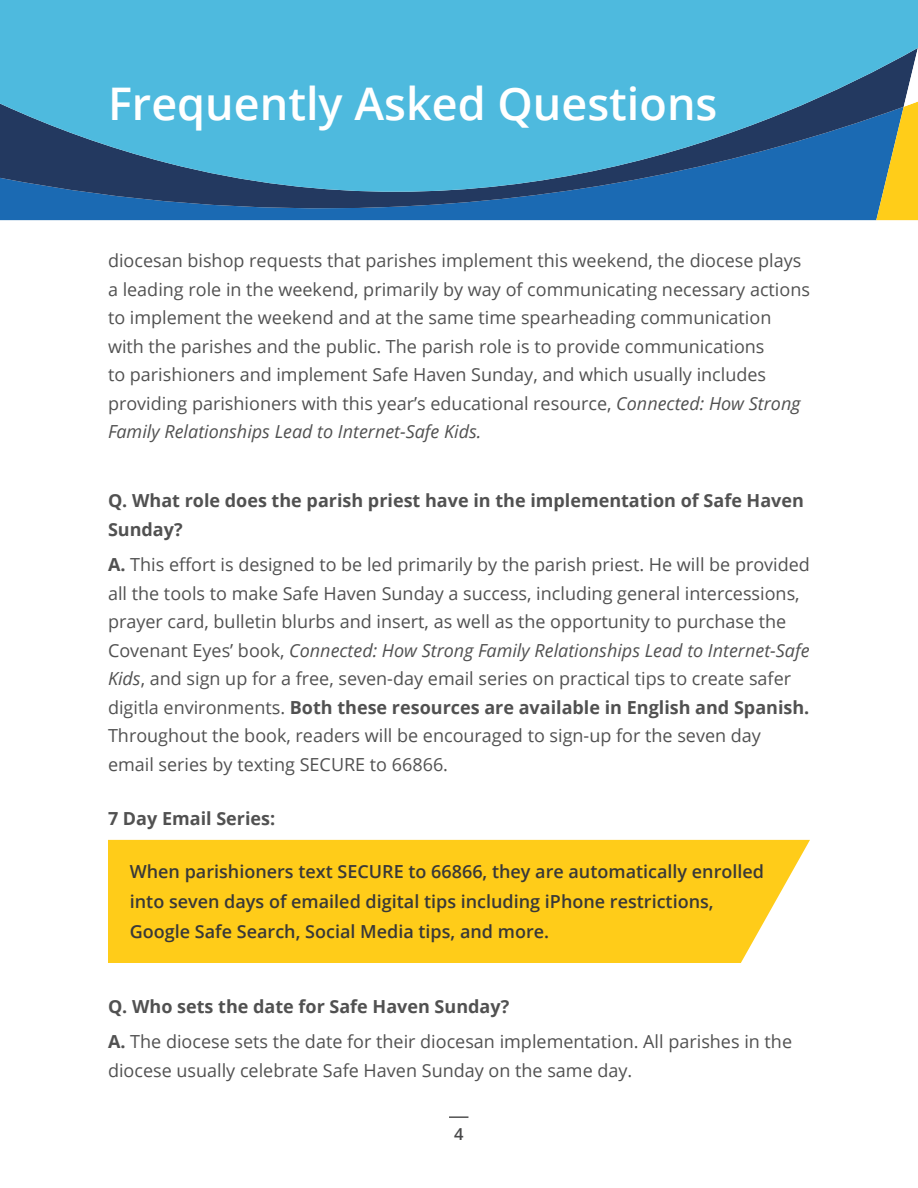
<style>
.page{position:relative;width:918px;height:1188px;background:#fff}
.page>*{position:absolute;margin:0;border:0;box-sizing:border-box;transform-origin:0 0}
.t1{font:600 45px "Open Sans";color:#fff}
.t2{font:18px/28.5px "Open Sans";color:#515151}
.t3{font:600 18px/30px "Open Sans";color:#383838}
.t4{font:700 18px/28.5px "Open Sans";color:#515151}
.t5{font:600 16.5px "Open Sans";color:#484849}
.s1{font-style:italic}
.s2{font-weight:700}
</style>
<div class="page">
<svg style="left:449px;top:1116px;width:19px;height:2px"></svg>
<svg style="left:0;top:0;width:918px;height:221px;background:#419dc7"></svg>
<svg style="left:876px;top:48px;width:42px;height:172px;background:#929862"></svg>
<div style="left:108px;top:840px;width:702px;height:123px;background:#ffcc19"></div>
<h1 class="t1" style="left:108px;top:85px;width:611px">Frequently Asked Questions</h1>
<p class="t2" style="left:108px;top:246px;width:704px">diocesan bishop requests that parishes implement this weekend, the diocese plays a leading role in the weekend, primarily by way of communicating necessary actions to implement the weekend and at the same time spearheading communication with the parishes and the public. The parish role is to provide communications<br>to parishioners and implement Safe Haven Sunday, and which usually includes providing parishioners with this year’s educational resource, <span class="s1">Connected: How Strong Family Relationships Lead to Internet-Safe Kids.</span></p>
<p class="t4" style="left:108px;top:488px;width:698px">Q. What role does the parish priest have in the implementation of Safe Haven<br>Sunday?</p>
<p class="t2" style="left:108px;top:550px;width:704px"><span class="s2">A.</span> This effort is designed to be led primarily by the parish priest. He will be provided all the tools to make Safe Haven Sunday a success, including general intercessions, prayer card, bulletin blurbs and insert, as well as the opportunity to purchase the Covenant Eyes’ book, <span class="s1">Connected: How Strong Family Relationships Lead to Internet-Safe Kids</span>, and sign up for a free, seven-day email series on practical tips to create safer digitla environments. <span class="s2">Both these resources are available in English and Spanish.<br></span>Throughout the book, readers will be encouraged to sign-up for the seven day email series by texting SECURE to 66866.</p>
<p class="t4" style="left:108px;top:806px;width:169px">7 Day Email Series:</p>
<p class="t3" style="left:130px;top:858px;width:636px">When parishioners text SECURE to 66866, they are automatically enrolled into seven days of emailed digital tips including iPhone restrictions,<br>Google Safe Search, Social Media tips, and more.</p>
<p class="t2" style="left:108px;top:988px;width:686px;line-height:35.2px"><span class="s2">Q. Who sets the date for Safe Haven Sunday?<br>A.</span> The diocese sets the date for their diocesan implementation. All parishes in the</p>
<p class="t2" style="left:108px;top:1055px;width:526px">diocese usually celebrate Safe Haven Sunday on the same day.</p>
<p class="t5" style="left:454px;top:1127px;width:11px">4</p>
</div>
